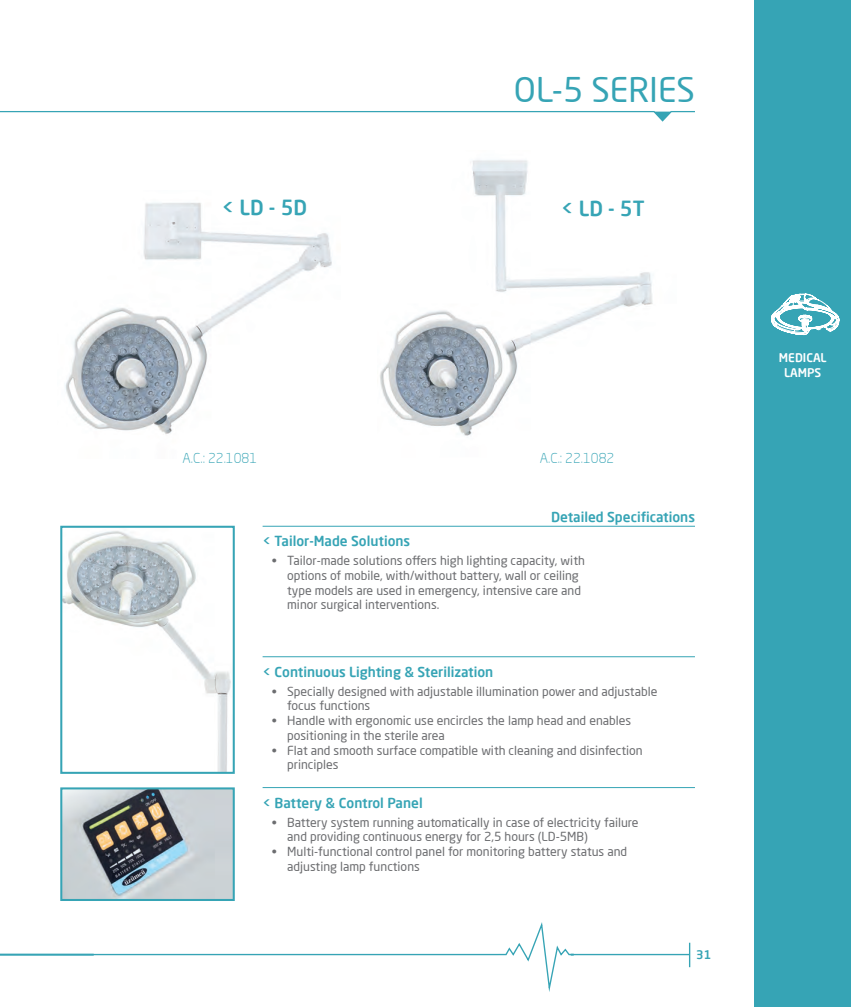
<style>
.page{position:relative;width:851px;height:1007px;background:#fff}
.page>*{position:absolute;margin:0;border:0;box-sizing:border-box;transform-origin:0 0}
.t1{font:33.38px "Neo Sans Pro";color:#36a4b5}
.t2{font:500 20.5px "Neo Sans Pro";color:#36a4b5}
.t3{font:500 13.62px "Neo Sans Pro";color:#36a4b5}
.t4{font:300 13.5px "Neo Sans Pro";color:#36a4b5}
.t5{font:12.25px/14.8px "Neo Sans Pro";color:#6c6d70}
.t6{font:500 11.88px/14.1px "Neo Sans Pro";color:#fff;text-align:center}
.t7{font:500 11.75px "Neo Sans Pro";color:#36a4b5}
</style>
<div class="page">
<img style="left:380px;top:160px;width:273px;height:276px">
<img style="left:65px;top:202px;width:267px;height:232px">
<img style="left:63px;top:531px;width:168px;height:239px">
<div style="left:60px;top:525px;width:175px;height:248px;border:2px solid #36a4b5"></div>
<hr style="left:262px;top:526px;width:433px;height:1px;background:#36a4b5">
<hr style="left:262px;top:656px;width:432px;height:1px;background:#36a4b5">
<hr style="left:262px;top:787px;width:432px;height:1px;background:#36a4b5">
<img style="left:63px;top:790px;width:169px;height:107px">
<div style="left:60px;top:787px;width:175px;height:113px;border:2px solid #36a4b5"></div>
<div style="left:754px;top:0;width:96px;height:1006px;background:#36a4b5"></div>
<svg style="left:771px;top:293px;width:68px;height:43px"></svg>
<svg style="left:0;top:922px;width:691px;height:70px"></svg>
<svg style="left:0;top:111px;width:695px;height:11px"></svg>
<h1 class="t1" style="left:514px;top:69px;width:182px">OL-5 SERIES</h1>
<h2 class="t2" style="left:221px;top:194px;width:87px">&lt; LD - 5D</h2>
<h2 class="t2" style="left:560px;top:195px;width:85px">&lt; LD - 5T</h2>
<p class="t4" style="left:182px;top:449px;width:76px">A.C.: 22.1081</p>
<p class="t4" style="left:539px;top:449px;width:76px">A.C.: 22.1082</p>
<p class="t3" style="left:262px;top:532px;width:149px">&lt; Tailor-Made Solutions</p>
<p class="t3" style="left:551px;top:508px;width:145px">Detailed Specifications</p>
<p class="t5" style="left:287px;top:553px;width:299px;text-indent:-15px">• Tailor-made solutions offers high lighting capacity, with options of mobile, with/without battery, wall or ceiling type models are used in emergency, intensive care and minor surgical interventions.</p>
<p class="t3" style="left:262px;top:662px;width:232px">&lt; Continuous Lighting &amp; Sterilization</p>
<p class="t5" style="left:287px;top:683px;width:371px;text-indent:-15px">• Specially designed with adjustable illumination power and adjustable focus functions</p>
<p class="t5" style="left:287px;top:713px;width:345px;text-indent:-15px">• Handle with ergonomic use encircles the lamp head and enables positioning in the sterile area</p>
<p class="t5" style="left:287px;top:742px;width:357px;text-indent:-15px">• Flat and smooth surface compatible with cleaning and disinfection principles</p>
<p class="t3" style="left:262px;top:793px;width:162px">&lt; Battery &amp; Control Panel</p>
<p class="t5" style="left:287px;top:814px;width:353px;text-indent:-15px">• Battery system running automatically in case of electricity failure and providing continuous energy for 2,5 hours (LD-5MB)</p>
<p class="t5" style="left:287px;top:843px;width:341px;text-indent:-15px">• Multi-functional control panel for monitoring battery status and adjusting lamp functions</p>
<p class="t7" style="left:696px;top:947px;width:16px">31</p>
<p class="t6" style="left:778px;top:350px;width:49px">MEDICAL<br>LAMPS</p>
</div>
